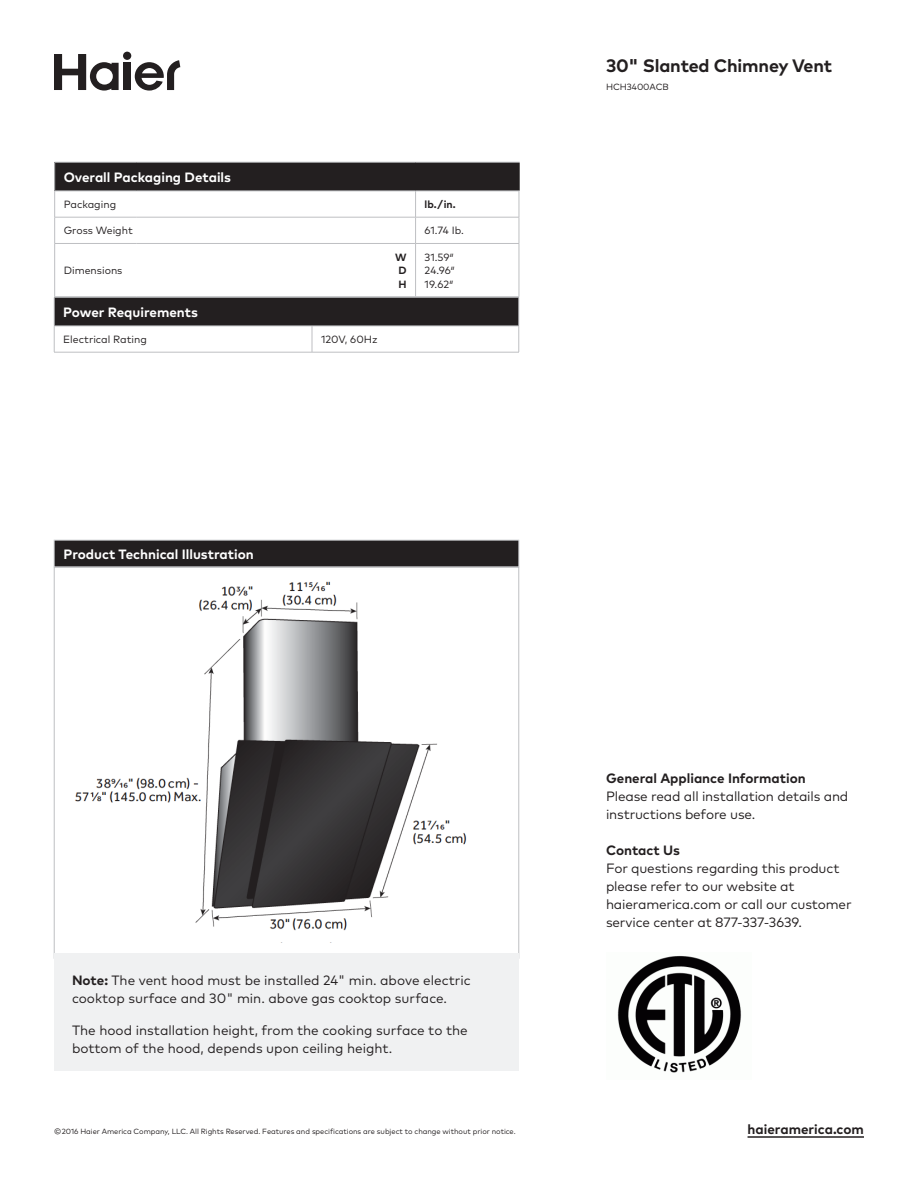
<style>
.page{position:relative;width:918px;height:1188px;background:#fff}
.page>*{position:absolute;margin:0;border:0;box-sizing:border-box;transform-origin:0 0}
.Item_Name__Back{font:700 18px "Mark OT";letter-spacing:-.01em;color:#231f20}
.Paragraph__Main{font:13.5px/18px "Mark OT";letter-spacing:-.01em;color:#231f20}
.t1{font:700 13.5px "Mark OT";color:#fff}
.Subhead__Back{font:700 13.5px "Mark OT";color:#231f20}
.t2{font:10.5px "Mark OT";color:#231f20}
.t3{font:700 10.5px/13.5px "Mark OT";color:#231f20;text-align:center}
.Item_Name__Back-2{font:9px "Mark OT";letter-spacing:-.005em;color:#231f20}
.t4{font:7.5px "Mark OT";letter-spacing:-.005em;color:#231f20}
.s1{font-weight:700}
</style>
<div class="page">
<div style="left:123px;top:63px;width:8px;height:27px;background:#231f20"></div>
<div style="left:123px;top:52px;width:8px;height:8px;background:#231f20;border-radius:50%"></div>
<svg style="left:54px;top:54px;width:65px;height:37px"></svg>
<svg style="left:135px;top:60px;width:45px;height:31px"></svg>
<hr style="left:748px;top:1136px;width:116px;height:2px;background:#231f20">
<div style="left:54px;top:540px;width:465px;height:27px;background:#231f20"></div>
<div style="left:54px;top:540px;width:465px;height:27px;border:1px solid #bebfc2"></div>
<div style="left:54px;top:297px;width:465px;height:29px;background:#231f20"></div>
<svg style="left:54px;top:298px;width:1px;height:54px"></svg>
<svg style="left:519px;top:297px;width:1px;height:55px"></svg>
<hr style="left:54px;top:326px;width:258px;height:1px;background:#bebfc2">
<hr style="left:312px;top:326px;width:207px;height:1px;background:#bebfc2">
<svg style="left:312px;top:326px;width:1px;height:26px"></svg>
<hr style="left:54px;top:352px;width:258px;height:1px;background:#bebfc2">
<hr style="left:312px;top:352px;width:207px;height:1px;background:#bebfc2">
<img style="left:617px;top:955px;width:125px;height:118px">
<div style="left:55px;top:162px;width:464px;height:29px;background:#231f20"></div>
<hr style="left:518px;top:162px;width:2px;height:29px;background:#231f20">
<hr style="left:54px;top:162px;width:82px;height:1px;background:#bebfc2">
<hr style="left:136px;top:162px;width:280px;height:1px;background:#bebfc2">
<hr style="left:416px;top:162px;width:104px;height:1px;background:#bebfc2">
<hr style="left:54px;top:191px;width:82px;height:1px;background:#bebfc2">
<hr style="left:136px;top:191px;width:280px;height:1px;background:#bebfc2">
<hr style="left:416px;top:191px;width:103px;height:1px;background:#bebfc2">
<hr style="left:54px;top:217px;width:82px;height:1px;background:#bebfc2">
<svg style="left:54px;top:162px;width:1px;height:81px"></svg>
<hr style="left:136px;top:217px;width:280px;height:1px;background:#bebfc2">
<hr style="left:416px;top:217px;width:103px;height:1px;background:#bebfc2">
<svg style="left:415px;top:192px;width:1px;height:51px"></svg>
<svg style="left:519px;top:191px;width:1px;height:52px"></svg>
<hr style="left:54px;top:243px;width:82px;height:1px;background:#bebfc2">
<hr style="left:54px;top:244px;width:1px;height:53px;background:#bebfc2">
<hr style="left:136px;top:243px;width:280px;height:1px;background:#bebfc2">
<hr style="left:416px;top:243px;width:103px;height:1px;background:#bebfc2">
<hr style="left:415px;top:244px;width:1px;height:53px;background:#bebfc2">
<hr style="left:519px;top:244px;width:1px;height:53px;background:#bebfc2">
<hr style="left:54px;top:297px;width:82px;height:1px;background:#bebfc2">
<hr style="left:136px;top:297px;width:280px;height:1px;background:#bebfc2">
<hr style="left:416px;top:297px;width:103px;height:1px;background:#bebfc2">
<img style="left:63px;top:581px;width:411px;height:373px">
<div style="left:54px;top:954px;width:465px;height:117px;background:#f0f1f2"></div>
<div style="left:254px;top:916px;width:106px;height:26px;background:#fff"></div>
<img style="left:269px;top:918px;width:78px;height:13px">
<p class="t1" style="left:64px;top:168px;width:169px">Overall Packaging Details</p>
<p class="t2" style="left:64px;top:198px;width:54px">Packaging</p>
<p class="t3" style="left:425px;top:197px;width:33px">lb. / in.</p>
<p class="t2" style="left:64px;top:224px;width:71px">Gross Weight</p>
<p class="t2" style="left:425px;top:224px;width:41px">61.74 Ib.</p>
<p class="t2" style="left:64px;top:264px;width:60px">Dimensions</p>
<p class="t3" style="left:395px;top:250px;width:13px">W<br>D<br>H</p>
<p class="t2" style="left:425px;top:251px;width:31px">31.59″</p>
<p class="t2" style="left:425px;top:264px;width:32px">24.96″</p>
<p class="t2" style="left:425px;top:278px;width:31px">19.62″</p>
<p class="t1" style="left:63px;top:303px;width:136px">Power Requirements</p>
<p class="t2" style="left:63px;top:333px;width:85px">Electrical Rating</p>
<p class="t2" style="left:321px;top:333px;width:58px">120V, 60Hz</p>
<p class="t1" style="left:63px;top:545px;width:192px">Product Technical Illustration</p>
<p class="Paragraph__Main" style="left:72px;top:971px;width:400px"><span class="s1">Note:</span> The vent hood must be installed 24" min. above electric cooktop surface and 30" min. above gas cooktop surface.</p>
<p class="Paragraph__Main" style="left:72px;top:1021px;width:397px">The hood installation height, from the cooking surface to the bottom of the hood, depends upon ceiling height.</p>
<p class="t4" style="left:54px;top:1127px;width:463px">© 2016 Haier America Company, LLC. All Rights Reserved. Features and specifications are subject to change without prior notice.</p>
<p class="Item_Name__Back" style="left:606px;top:54px;width:228px">30" Slanted Chimney Vent</p>
<p class="Item_Name__Back-2" style="left:606px;top:81px;width:64px">HCH3400ACB</p>
<p class="Subhead__Back" style="left:606px;top:769px;width:201px">General Appliance Information</p>
<p class="Paragraph__Main" style="left:606px;top:787px;width:244px">Please read all installation details and instructions before use.</p>
<p class="Subhead__Back" style="left:606px;top:841px;width:76px">Contact Us</p>
<p class="Paragraph__Main" style="left:606px;top:859px;width:247px">For questions regarding this product please refer to our website at haieramerica.com or call our customer service center at 877-337-3639.</p>
<p class="Subhead__Back" style="left:748px;top:1120px;width:118px">haieramerica.com</p>
</div>
